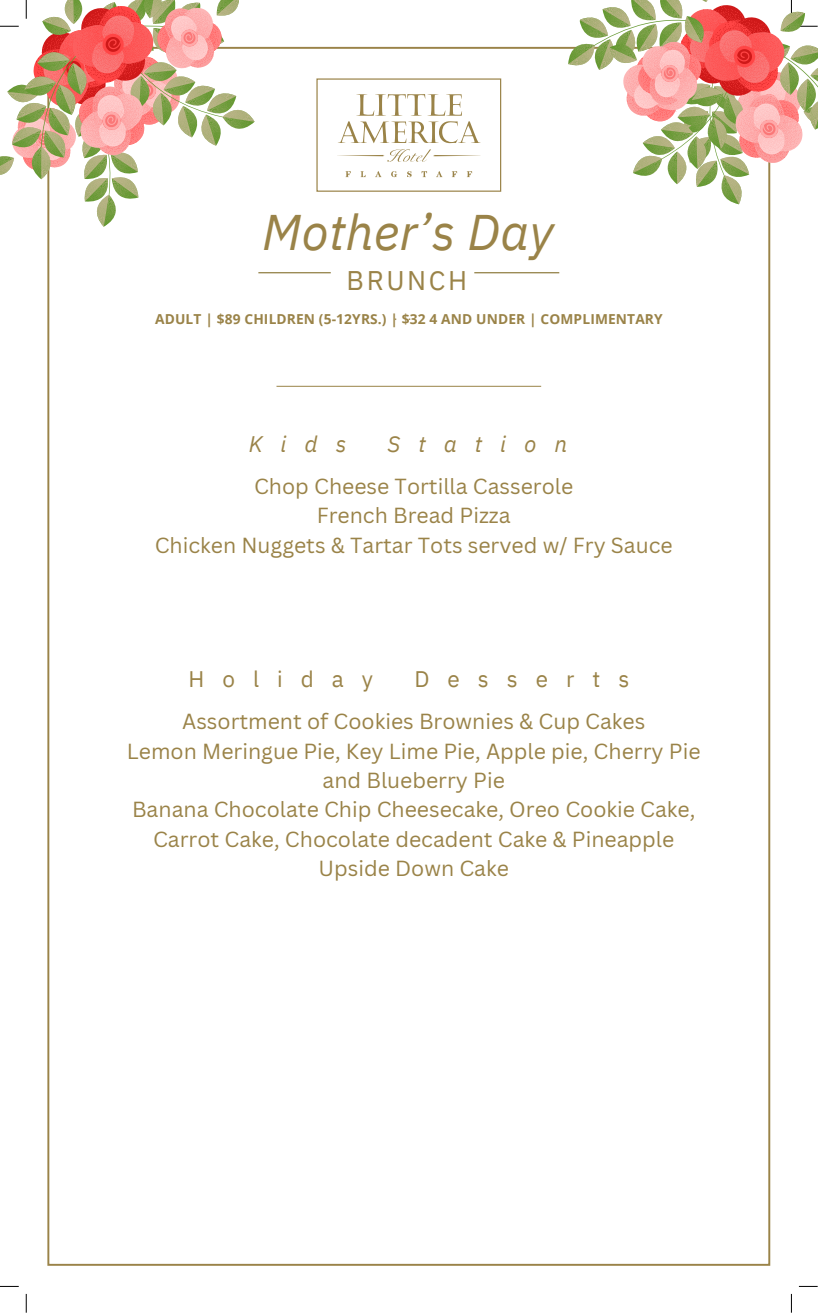
<style>
.page{position:relative;width:818px;height:1313px;background:#fff}
.page>*{position:absolute;margin:0;border:0;box-sizing:border-box;transform-origin:0 0}
.t1{font:italic 49.88px "IBM Plex Sans";letter-spacing:.005em;color:#9a8348}
.t2{font:26.88px "IBM Plex Sans";letter-spacing:.095em;color:#9a8348}
.t3{font:22.5px "IBM Plex Sans";letter-spacing:.8em;color:#9a8348}
.t4{font:italic 22.5px "IBM Plex Sans";letter-spacing:.8em;color:#9a8348}
.t5{font:21.25px/29.4px "Canva Sans";color:#9a8348;text-align:center}
.t6{font:700 13.75px "Open Sans";letter-spacing:.01em;color:#9a8348}
.t7{font:13.75px "Open Sans Condensed";color:#9a8348}
.s1{font-family:"Open Sans Condensed";font-weight:400}
</style>
<div class="page">
<hr style="left:258px;top:272px;width:73px;height:1px;background:#917f44">
<hr style="left:474px;top:272px;width:85px;height:1px;background:#917f44">
<svg style="left:337px;top:149px;width:143px;height:13px"></svg>
<svg style="left:338px;top:94px;width:142px;height:49px"></svg>
<svg style="left:345px;top:171px;width:6px;height:6px"></svg>
<svg style="left:360px;top:171px;width:5px;height:6px"></svg>
<svg style="left:375px;top:171px;width:6px;height:6px"></svg>
<svg style="left:391px;top:171px;width:6px;height:6px"></svg>
<svg style="left:407px;top:171px;width:4px;height:6px"></svg>
<svg style="left:421px;top:171px;width:6px;height:6px"></svg>
<svg style="left:436px;top:171px;width:6px;height:6px"></svg>
<svg style="left:452px;top:171px;width:5px;height:6px"></svg>
<svg style="left:467px;top:171px;width:5px;height:6px"></svg>
<div style="left:316px;top:78px;width:185px;height:114px;border:1px solid #9a8348"></div>
<hr style="left:276px;top:386px;width:265px;height:1px;background:#9a8348">
<svg style="left:0;top:1285px;width:19px;height:2px"></svg>
<svg style="left:798px;top:1285px;width:19px;height:2px"></svg>
<svg style="left:25px;top:1293px;width:2px;height:19px"></svg>
<svg style="left:790px;top:1293px;width:2px;height:19px"></svg>
<svg style="left:0;top:0;width:256px;height:228px"></svg>
<svg style="left:565px;top:0;width:253px;height:205px"></svg>
<p class="t1" style="left:262px;top:199px;width:293px">Mother’s Day</p>
<p class="t2" style="left:346px;top:262px;width:122px">BRUNCH</p>
<p class="t6" style="left:155px;top:309px;width:509px">ADULT | $89 CHILDREN (5-12YRS.) | $<span class="s1">·</span>32 4 AND UNDER | COMPLIMENTARY</p>
<p class="t7" style="left:394px;top:309px;width:5px">·</p>
<p class="t4" style="left:249px;top:429px;width:99px">Kids</p>
<p class="t4" style="left:387px;top:429px;width:181px">Station</p>
<p class="t5" style="left:155px;top:471px;width:519px">Chop Cheese Tortilla Casserole<br>French Bread Pizza<br>Chicken Nuggets &amp; Tartar Tots served w/ Fry Sauce</p>
<h1 class="t3" style="left:188px;top:663px;width:186px">Holiday</h1>
<h1 class="t3" style="left:414px;top:663px;width:216px">Desserts</h1>
<p class="t5" style="left:127px;top:706px;width:575px">Assortment of Cookies Brownies &amp; Cup Cakes<br>Lemon Meringue Pie, Key Lime Pie, Apple pie, Cherry Pie and Blueberry Pie<br>Banana Chocolate Chip Cheesecake, Oreo Cookie Cake, Carrot Cake, Chocolate decadent Cake &amp; Pineapple Upside Down Cake</p>
</div>
